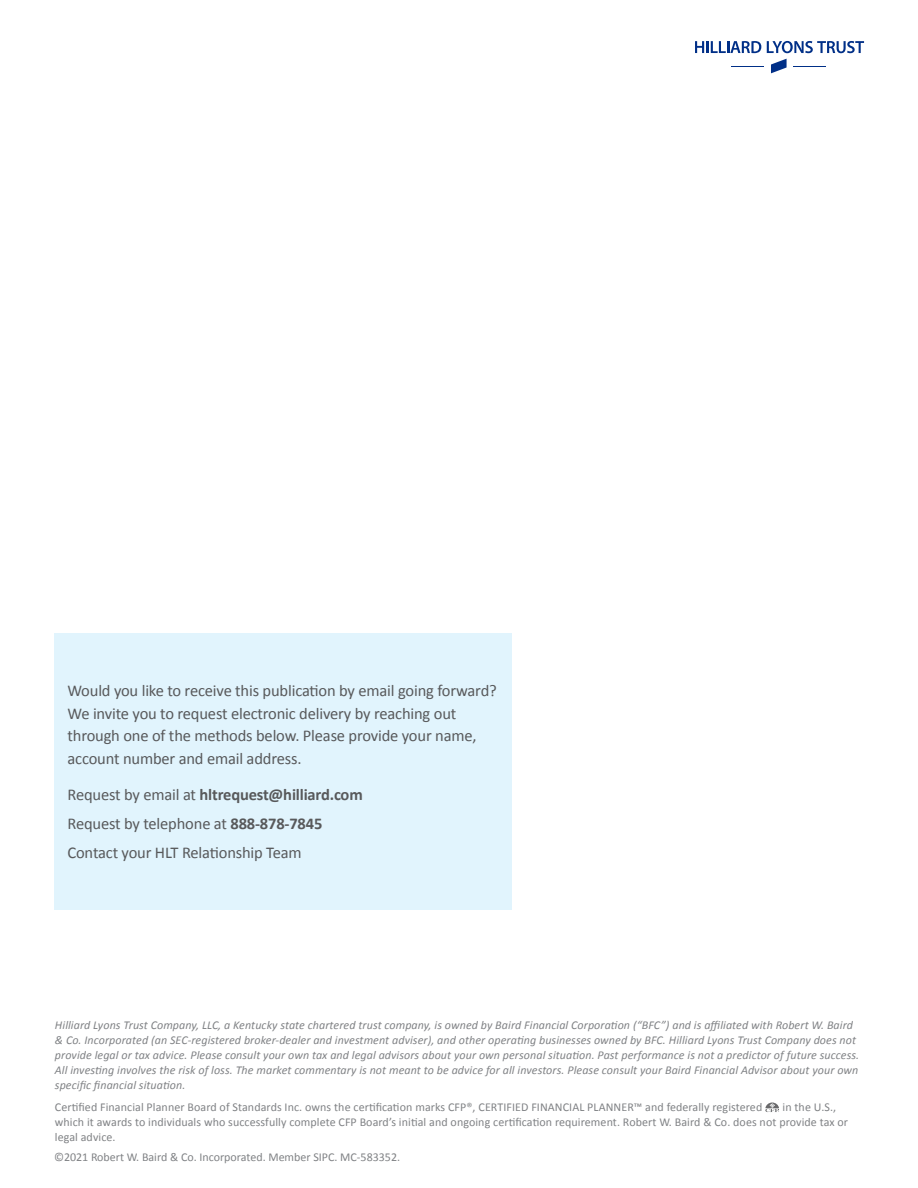
<style>
.page{position:relative;width:918px;height:1188px;background:#fff}
.page>*{position:absolute;margin:0;border:0;box-sizing:border-box;transform-origin:0 0}
.Body{font:16.5px/22.5px "Calibri";letter-spacing:-.01em;color:#58595b}
.Body-2{font:700 16.5px "Calibri";letter-spacing:-.01em;color:#58595b}
.Body-3{font:italic 12px/15px "Calibri";letter-spacing:.005em;color:#808285}
.Body-4{font:12px/15px "Calibri";letter-spacing:.005em;color:#808285}
.s1{font-weight:400}
.s2{font-weight:700}
</style>
<div class="page">
<svg style="left:695px;top:41px;width:66px;height:12px"></svg>
<svg style="left:767px;top:41px;width:97px;height:12px"></svg>
<svg style="left:771px;top:59px;width:16px;height:14px"></svg>
<hr style="left:793px;top:66px;width:33px;height:1px;background:#002f87">
<hr style="left:731px;top:66px;width:33px;height:1px;background:#002f87">
<svg style="left:765px;top:1103px;width:14px;height:9px"></svg>
<div style="left:54px;top:633px;width:458px;height:276px;background:#e1f4fd"></div>
<p class="Body" style="left:68px;top:679px;width:431px">Would you like to receive this publication by email going forward?<br>We invite you to request electronic delivery by reaching out through one of the methods below. Please provide your name, account number and email address.</p>
<p class="Body-2" style="left:68px;top:784px;width:297px"><span class="s1">Request by email at</span> hltrequest@hilliard.com</p>
<p class="Body" style="left:68px;top:812px;width:256px">Request by telephone at <span class="s2">888-878-7845</span></p>
<p class="Body" style="left:68px;top:841px;width:236px">Contact your HLT Relationship Team</p>
<p class="Body-3" style="left:55px;top:1017px;width:806px">Hilliard Lyons Trust Company, LLC, a Kentucky state chartered trust company, is owned by Baird Financial Corporation (“BFC”) and is affiliated with Robert W. Baird &amp; Co. Incorporated (an SEC-registered broker-dealer and investment adviser), and other operating businesses owned by BFC. Hilliard Lyons Trust Company does not provide legal or tax advice. Please consult your own tax and legal advisors about your own personal situation. Past performance is not a predictor of future success.<br>All investing involves the risk of loss. The market commentary is not meant to be advice for all investors. Please consult your Baird Financial Advisor about your own specific financial situation.</p>
<p class="Body-4" style="left:55px;top:1099px;width:709px">Certified Financial Planner Board of Standards Inc. owns the certification marks CFP®, CERTIFIED FINANCIAL PLANNER™ and federally registered</p>
<p class="Body-4" style="left:55px;top:1099px;width:795px;text-indent:728px">in the U.S., which it awards to individuals who successfully complete CFP Board’s initial and ongoing certification requirement. Robert W. Baird &amp; Co. does not provide tax or legal advice.</p>
<p class="Body-4" style="left:54px;top:1149px;width:348px">©2021 Robert W. Baird &amp; Co. Incorporated. Member SIPC. MC-583352.</p>
</div>
